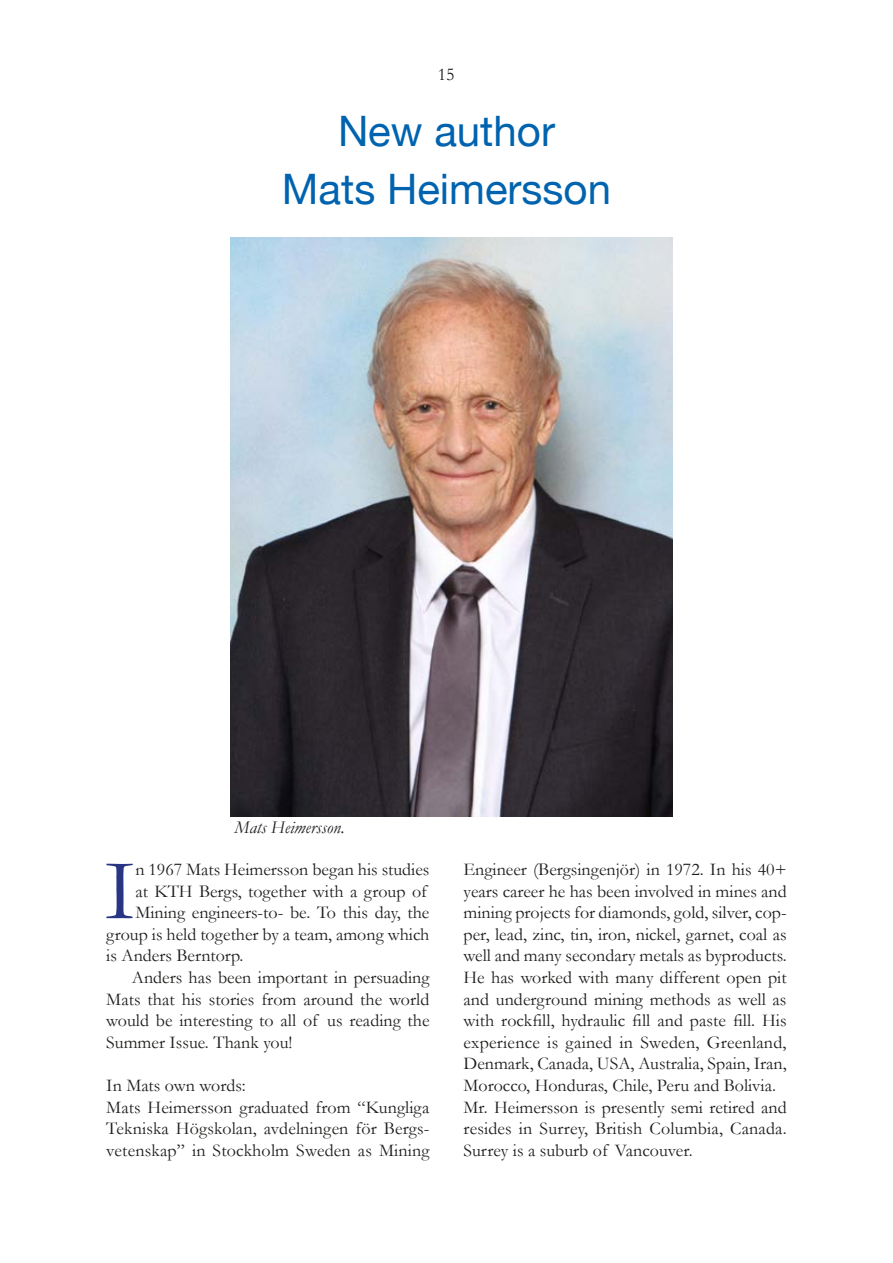
<style>
.page{position:relative;width:893px;height:1263px;background:#fff}
.page>*{position:absolute;margin:0;border:0;box-sizing:border-box;transform-origin:0 0}
.t1{font:87.3px "Garamond";color:#283583}
.t2{font:42px/57.8px "Helvetica Neue";color:#0063af;text-align:center}
.t3{font:18px/21.6px "Garamond";color:#1d1d1b}
.t4{font:italic 18px "Garamond";color:#1d1d1b}
</style>
<div class="page">
<img style="left:230px;top:238px;width:443px;height:579px">
<p class="t3" style="left:438px;top:63px;width:18px">15</p>
<h2 class="t2" style="left:282px;top:105px;width:331px">New author<br>Mats Heimersson</h2>
<p class="t4" style="left:235px;top:815px;width:112px">Mats Heimersson.</p>
<h1 class="t1" style="left:104px;top:832px;width:32px">I</h1>
<p class="t3" style="left:135px;top:858px;width:296px">n 1967 Mats Heimersson began his studies</p>
<p class="t3" style="left:135px;top:880px;width:293px">at KTH Bergs, together with a group of</p>
<p class="t3" style="left:135px;top:901px;width:296px">Mining engineers-to- be. To this day, the</p>
<p class="t3" style="left:106px;top:923px;width:325px">group is held together by a team, among which</p>
<p class="t3" style="left:106px;top:944px;width:139px">is Anders Berntorp.</p>
<p class="t3" style="left:132px;top:966px;width:299px">Anders has been important in persuading</p>
<p class="t3" style="left:106px;top:988px;width:325px">Mats that his stories from around the world</p>
<p class="t3" style="left:106px;top:1009px;width:325px">would be interesting to all of us reading the</p>
<p class="t3" style="left:106px;top:1031px;width:188px">Summer Issue. Thank you!</p>
<p class="t3" style="left:106px;top:1074px;width:325px">In Mats own words:<br>Mats Heimersson graduated from “Kungliga Tekniska Högskolan, avdelningen för Bergs&shy;vetenskap” in Stockholm Sweden as Mining</p>
<p class="t3" style="left:463px;top:858px;width:325px">Engineer (Bergsingenjör) in 1972. In his 40+ years career he has been involved in mines and mining projects for diamonds, gold, silver, cop&shy;per, lead, zinc, tin, iron, nickel, garnet, coal as well and many secondary metals as byproducts.<br>He has worked with many different open pit and underground mining methods as well as with rockfill, hydraulic fill and paste fill. His experience is gained in Sweden, Greenland, Denmark, Canada, USA, Australia, Spain, Iran, Morocco, Honduras, Chile, Peru and Bolivia.<br>Mr. Heimersson is presently semi retired and resides in Surrey, British Columbia, Canada.<br>Surrey is a suburb of Vancouver.</p>
</div>
